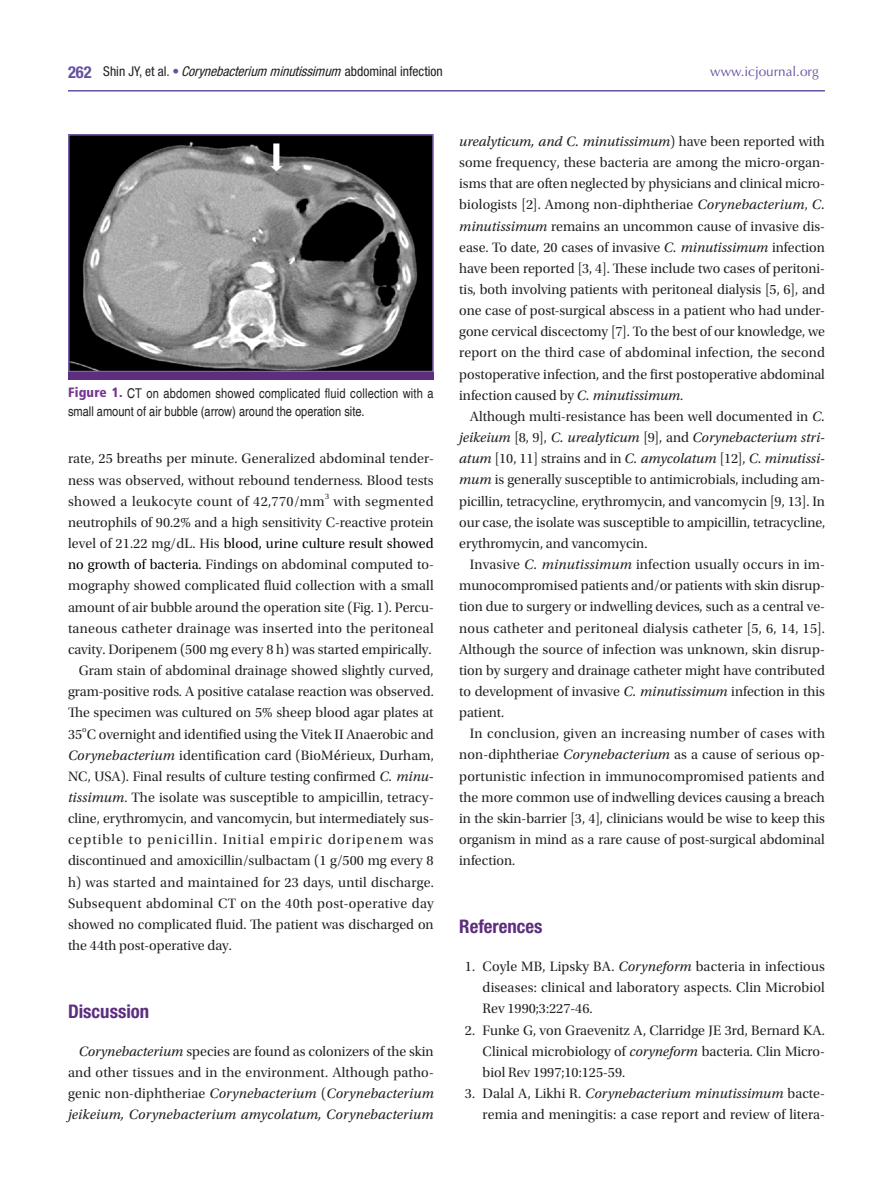
<style>
.page{position:relative;width:893px;height:1191px;background:#fff}
.page>*{position:absolute;margin:0;border:0;box-sizing:border-box;transform-origin:0 0}
.본문_타이틀_1{font:700 condensed 18.75px "Helvetica Neue";color:#5e2e7e}
.머리말{font:700 condensed 16.5px "Helvetica Neue";color:#6850a1}
.본문{font:14.25px/21.1px "Utopia Std Subh";color:#231f20;text-align:justify}
.참고문헌{font:14.25px/21.1px "Utopia Std Subh";letter-spacing:.005em;color:#231f20;text-align:justify}
.표_그림_타이틀{font:condensed 13.5px/18px "Helvetica";letter-spacing:.01em;color:#231f20}
.머리말-2{font:condensed 13.5px "Helvetica Neue";color:#231f20}
.t1{font:13.5px "Optima LT Std";color:#6850a1}
.본문-2{font:8.25px "Utopia Std Subh";color:#231f20}
.s1{color:#6850a1}
.s2{font-style:italic}
.s3{font-family:"Frutiger LT Std";font-weight:900;color:#753790}
.s4{color:#000}
.s5{font-family:"Utopia Std";font-style:italic}
.s6{font-family:"Utopia Std Capt"}
</style>
<div class="page">
<hr style="left:68px;top:90px;width:757px;height:2px;background:#6850a1">
<img style="left:71px;top:137px;width:360px;height:232px">
<div style="left:68px;top:134px;width:366px;height:238px;border:2px solid #7960aa"></div>
<div style="left:68px;top:372px;width:366px;height:7px;background:#5e2e7e"></div>
<p class="머리말" style="left:68px;top:62px;width:25px">262</p>
<p class="머리말-2" style="left:103px;top:64px;width:341px">S h i n J Y, e t a l . <span class="s1">•</span> <span class="s2">Corynebacterium minutissimum</span> a b d o m i n a l i n f e c t i o n</p>
<p class="t1" style="left:710px;top:63px;width:110px">www.icjournal.org</p>
<p class="표_그림_타이틀" style="left:68px;top:384px;width:367px"><span class="s3">Figure 1.</span> CT on abdomen showed complicated fluid collection with a small amount of air bubble (arrow) around the operation site.</p>
<p class="본문" style="left:68px;top:448px;width:367px">rate, 25 breaths per minute. Generalized abdominal tender&shy;ness was observed, without rebound tenderness. Blood tests showed a leukocyte count of 42,770/mm</p>
<p class="본문-2" style="left:325px;top:492px;width:6px">3</p>
<p class="본문" style="left:68px;top:491px;width:367px;text-indent:265px">with segmented neutrophils of 90.2% and a high sensitivity C-reactive protein level of 21.22 mg/dL. His <span class="s4">blood, urine culture result showed no growth of bacteria.</span> Findings on abdominal computed to&shy;mography showed complicated fluid collection with a small amount of air bubble around the operation site (Fig. 1). Percu&shy;taneous catheter drainage was inserted into the peritoneal cavity. Doripenem (500 mg every 8 h) was started empirically.</p>
<p class="본문" style="left:68px;top:660px;width:367px;text-indent:11px">Gram stain of abdominal drainage showed slightly curved, gram-positive rods. A positive catalase reaction was observed.<br>The specimen was cultured on 5% sheep blood agar plates at 35 C overnight and identified using the Vitek II Anaerobic and</p>
<p class="본문-2" style="left:82px;top:724px;width:6px">o</p>
<p class="본문" style="left:68px;top:744px;width:367px"><span class="s5">Corynebacterium</span> identification card (BioM<span class="s6">é</span>rieux, Durham, NC, USA). Final results of culture testing confirmed <span class="s5">C. minu&shy;tissimum</span>. The isolate was susceptible to ampicillin, tetracy&shy;cline, erythromycin, and vancomycin, but intermediately sus&shy;ceptible to penicillin. Initial empiric doripenem was discontinued and amoxicillin/sulbactam (1 g/500 mg every 8 h) was started and maintained for 23 days, until discharge.<br>Subsequent abdominal CT on the 40th post-operative day showed no complicated fluid. The patient was discharged on the 44th post-operative day.</p>
<p class="본문_타이틀_1" style="left:68px;top:999px;width:83px">Discussion</p>
<p class="본문" style="left:68px;top:1041px;width:367px;text-indent:11px"><span class="s5">Corynebacterium</span> species are found as colonizers of the skin and other tissues and in the environment. Although patho&shy;genic non-diphtheriae <span class="s5">Corynebacterium</span> (<span class="s5">Corynebacterium jeikeium, Corynebacterium amycolatum, Corynebacterium</span></p>
<p class="본문" style="left:459px;top:131px;width:367px"><span class="s5">urealyticum, and C. minutissimum</span>) have been reported with some frequency, these bacteria are among the micro-organ&shy;isms that are often neglected by physicians and clinical micro&shy;biologists [2]. Among non-diphtheriae <span class="s5">Corynebacterium</span>, <span class="s5">C. minutissimum</span> remains an uncommon cause of invasive dis&shy;ease. To date, 20 cases of invasive <span class="s5">C. minutissimum</span> infection have been reported [3, 4]. These include two cases of peritoni&shy;tis, both involving patients with peritoneal dialysis [5, 6], and one case of post-surgical abscess in a patient who had under&shy;gone cervical discectomy [7]. To the best of our knowledge, we report on the third case of abdominal infection, the second postoperative infection, and the first postoperative abdominal infection caused by <span class="s5">C. minutissimum</span>.</p>
<p class="본문" style="left:459px;top:406px;width:367px;text-indent:11px">Although multi-resistance has been well documented in <span class="s5">C. jeikeium</span> [8, 9], <span class="s5">C. urealyticum</span> [9], and <span class="s5">Corynebacterium stri&shy;atum</span> [10, 11] strains and in <span class="s5">C. amycolatum</span> [12], <span class="s5">C. minutissi&shy;mum</span> is generally susceptible to antimicrobials, including am&shy;picillin, tetracycline, erythromycin, and vancomycin [9, 13]. In our case, the isolate was susceptible to ampicillin, tetracycline, erythromycin, and vancomycin.</p>
<p class="본문" style="left:459px;top:554px;width:367px;text-indent:11px">Invasive <span class="s5">C. minutissimum</span> infection usually occurs in im&shy;munocompromised patients and/or patients with skin disrup&shy;tion due to surgery or indwelling devices, such as a central ve&shy;nous catheter and peritoneal dialysis catheter [5, 6, 14, 15].<br>Although the source of infection was unknown, skin disrup&shy;tion by surgery and drainage catheter might have contributed to development of invasive <span class="s5">C. minutissimum</span> infection in this patient.</p>
<p class="본문" style="left:459px;top:723px;width:367px;text-indent:11px">In conclusion, given an increasing number of cases with non-diphtheriae <span class="s5">Corynebacterium</span> as a cause of serious op&shy;portunistic infection in immunocompromised patients and the more common use of indwelling devices causing a breach in the skin-barrier [3, 4], clinicians would be wise to keep this organism in mind as a rare cause of post-surgical abdominal infection.</p>
<p class="본문_타이틀_1" style="left:459px;top:915px;width:85px">References</p>
<p class="참고문헌" style="left:483px;top:956px;width:344px;text-indent:-18px">1. Coyle MB, Lipsky BA. <span class="s5">Coryneform</span> bacteria in infectious diseases: clinical and laboratory aspects. Clin Microbiol Rev 1990;3:227-46.</p>
<p class="참고문헌" style="left:483px;top:1019px;width:344px;text-indent:-18px">2. Funke G, von Graevenitz A, Clarridge JE 3rd, Bernard KA.<br>Clinical microbiology of <span class="s5">coryneform</span> bacteria. Clin Micro&shy;biol Rev 1997;10:125-59.</p>
<p class="참고문헌" style="left:465px;top:1083px;width:362px;text-align:right">3. Dalal A, Likhi R. <span class="s5">Corynebacterium minutissimum</span> bacte&shy;remia and meningitis: a case report and review of litera-</p>
</div>
